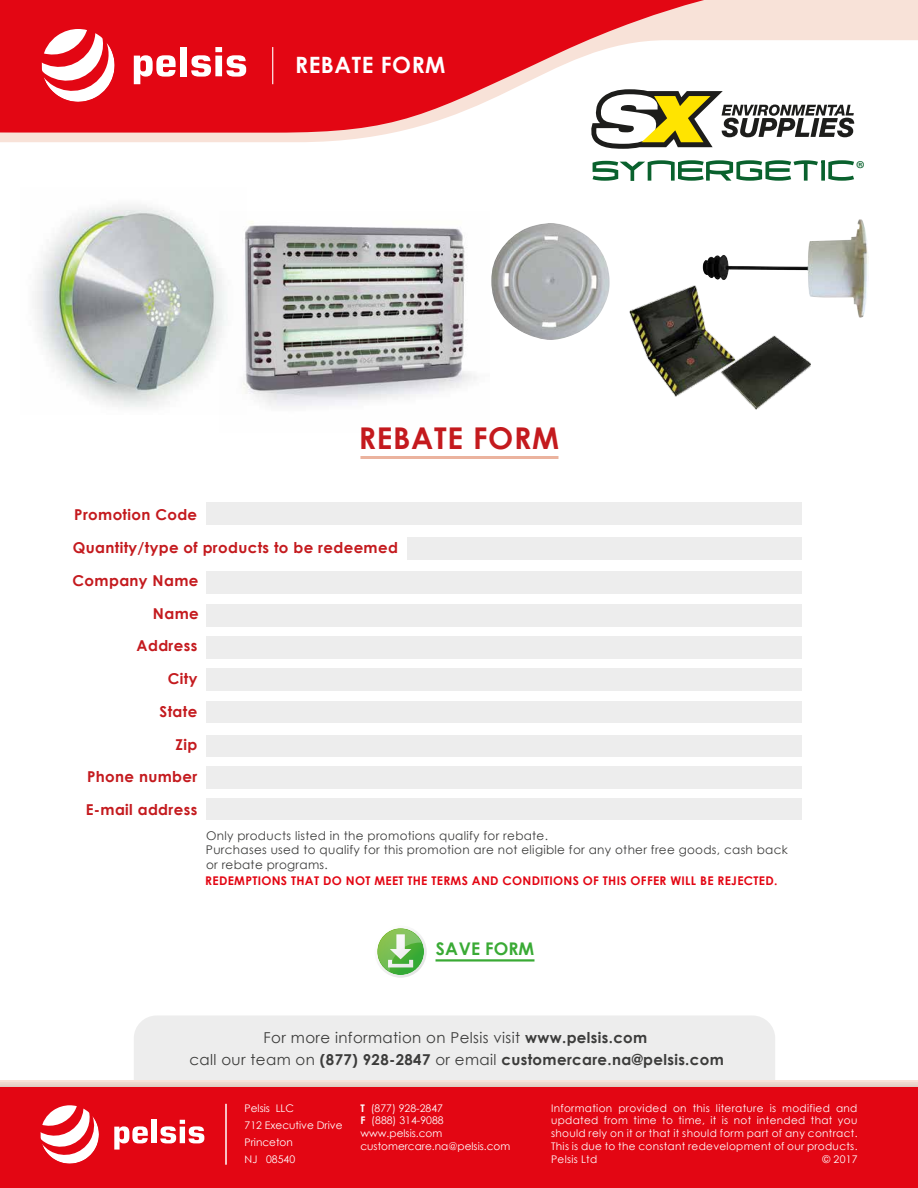
<style>
.page{position:relative;width:918px;height:1188px;background:#fff}
.page>*{position:absolute;margin:0;border:0;box-sizing:border-box;transform-origin:0 0}
.t1{font:700 30px "Century Gothic";letter-spacing:.025em;color:#c41a1e}
.t2{font:700 22.5px "Century Gothic";letter-spacing:.025em;color:#fff}
.t3{font:21.9px "Myriad Pro";color:#09612d}
.t4{font:700 17.4px "Century Gothic";letter-spacing:.01em;color:#3aaa35}
.t5{font:700 15px "Century Gothic";letter-spacing:.025em;color:#c41a1e}
.t6{font:700 15px/22.2px "Century Gothic";letter-spacing:.025em;color:#3c3c3b;text-align:center}
.t7{font:12px/14.4px "Century Gothic";letter-spacing:.025em;color:#3c3c3b}
.t8{font:700 12px "Century Gothic";letter-spacing:.025em;color:#e30613}
.t9{font:10.5px/12.8px "Century Gothic";color:#fff}
.s1{font-weight:400}
.s2{font-weight:700}
</style>
<div class="page">
<div style="left:134px;top:1016px;width:641px;height:104px;background:#ededed;border-radius:23px"></div>
<div style="left:0;top:1082px;width:918px;height:106px;background:#e7d2c9"></div>
<div style="left:0;top:1087px;width:918px;height:101px;background:#e30613"></div>
<svg style="left:0;top:0;width:918px;height:142px"></svg>
<svg style="left:0;top:0;width:755px;height:133px;fill:#e30613"></svg>
<img style="left:491px;top:223px;width:119px;height:117px">
<img style="left:703px;top:219px;width:166px;height:99px">
<img style="left:35px;top:205px;width:185px;height:202px">
<img style="left:220px;top:221px;width:257px;height:185px">
<img style="left:629px;top:275px;width:190px;height:135px">
<hr style="left:225px;top:1104px;width:2px;height:61px;background:#fff">
<svg style="left:134px;top:55px;width:42px;height:29px"></svg>
<div style="left:180px;top:47px;width:7px;height:29px;background:#fff"></div>
<svg style="left:191px;top:47px;width:55px;height:30px"></svg>
<svg style="left:37px;top:27px;width:83px;height:80px"></svg>
<svg style="left:114px;top:1126px;width:34px;height:24px"></svg>
<div style="left:152px;top:1120px;width:5px;height:23px;background:#fff"></div>
<svg style="left:160px;top:1120px;width:44px;height:23px"></svg>
<svg style="left:40px;top:1105px;width:59px;height:59px"></svg>
<svg style="left:588px;top:86px;width:266px;height:63px"></svg>
<svg style="left:593px;top:160px;width:261px;height:21px"></svg>
<hr style="left:272px;top:47px;width:1px;height:37px;background:#fff">
<hr style="left:360px;top:456px;width:198px;height:3px;background:#ebb39e">
<hr style="left:436px;top:959px;width:98px;height:3px;background:#3aaa35">
<div style="left:371px;top:922px;width:60px;height:60px;border:8px solid #fff;border-radius:50%"></div>
<svg style="left:375px;top:926px;width:52px;height:52px"></svg>
<div style="left:206px;top:503px;width:596px;height:22px;background:#ededed"></div>
<div style="left:407px;top:537px;width:395px;height:22px;background:#ededed"></div>
<div style="left:206px;top:571px;width:596px;height:22px;background:#ededed"></div>
<div style="left:206px;top:605px;width:596px;height:22px;background:#ededed"></div>
<div style="left:206px;top:637px;width:596px;height:22px;background:#ededed"></div>
<div style="left:206px;top:669px;width:596px;height:22px;background:#ededed"></div>
<div style="left:206px;top:701px;width:596px;height:22px;background:#ededed"></div>
<div style="left:206px;top:735px;width:596px;height:22px;background:#ededed"></div>
<div style="left:206px;top:766px;width:596px;height:22px;background:#ededed"></div>
<div style="left:206px;top:798px;width:596px;height:22px;background:#ededed"></div>
<h2 class="t2" style="left:295px;top:51px;width:152px">REBATE FORM</h2>
<h3 class="t3" style="left:856px;top:155px;width:11px">®</h3>
<h1 class="t1" style="left:359px;top:419px;width:202px">REBATE FORM</h1>
<h3 class="t5" style="left:74px;top:505px;width:124px">Promotion Code</h3>
<h3 class="t5" style="left:73px;top:538px;width:327px">Quantity/type of products to be redeemed</h3>
<h3 class="t5" style="left:73px;top:571px;width:127px">Company Name</h3>
<h3 class="t5" style="left:153px;top:604px;width:47px">Name</h3>
<h3 class="t5" style="left:137px;top:636px;width:62px">Address</h3>
<h3 class="t5" style="left:168px;top:669px;width:31px">City</h3>
<h3 class="t5" style="left:160px;top:702px;width:39px">State</h3>
<h3 class="t5" style="left:176px;top:735px;width:23px">Zip</h3>
<h3 class="t5" style="left:87px;top:767px;width:112px">Phone number</h3>
<h3 class="t5" style="left:86px;top:800px;width:113px">E-mail address</h3>
<p class="t7" style="left:206px;top:828px;width:583px">Only products listed in the promotions qualify for rebate.<br>Purchases used to qualify for this promotion are not eligible for any other free goods, cash back or rebate programs.</p>
<p class="t8" style="left:205px;top:873px;width:574px">REDEMPTIONS THAT DO NOT MEET THE TERMS AND CONDITIONS OF THIS OFFER WILL BE REJECTED.</p>
<h3 class="t4" style="left:436px;top:938px;width:100px">SAVE FORM</h3>
<h3 class="t6" style="left:189px;top:1026px;width:536px"><span class="s1">For more information on Pelsis visit</span> www.pelsis.com<br><span class="s1">call our team on</span> (877) 928-2847 <span class="s1">or email</span> customercare.na@pelsis.com</h3>
<p class="t9" style="left:245px;top:1099px;width:99px;line-height:17px">Pelsis LLC<br>712 Executive Drive<br>Princeton<br>NJ 08540</p>
<p class="t9" style="left:360px;top:1101px;width:151px"><span class="s2">T</span> (877) 928-2847<br><span class="s2">F</span> (888) 314-9088 www.pelsis.com customercare.na@pelsis.com</p>
<p class="t9" style="left:551px;top:1101px;width:308px;text-align:justify">Information provided on this literature is modified and updated from time to time, it is not intended that you should rely on it or that it should form part of any contract.<br>This is due to the constant redevelopment of our products.<br>Pelsis Ltd</p>
<p class="t9" style="left:822px;top:1152px;width:37px">© 2017</p>
</div>
